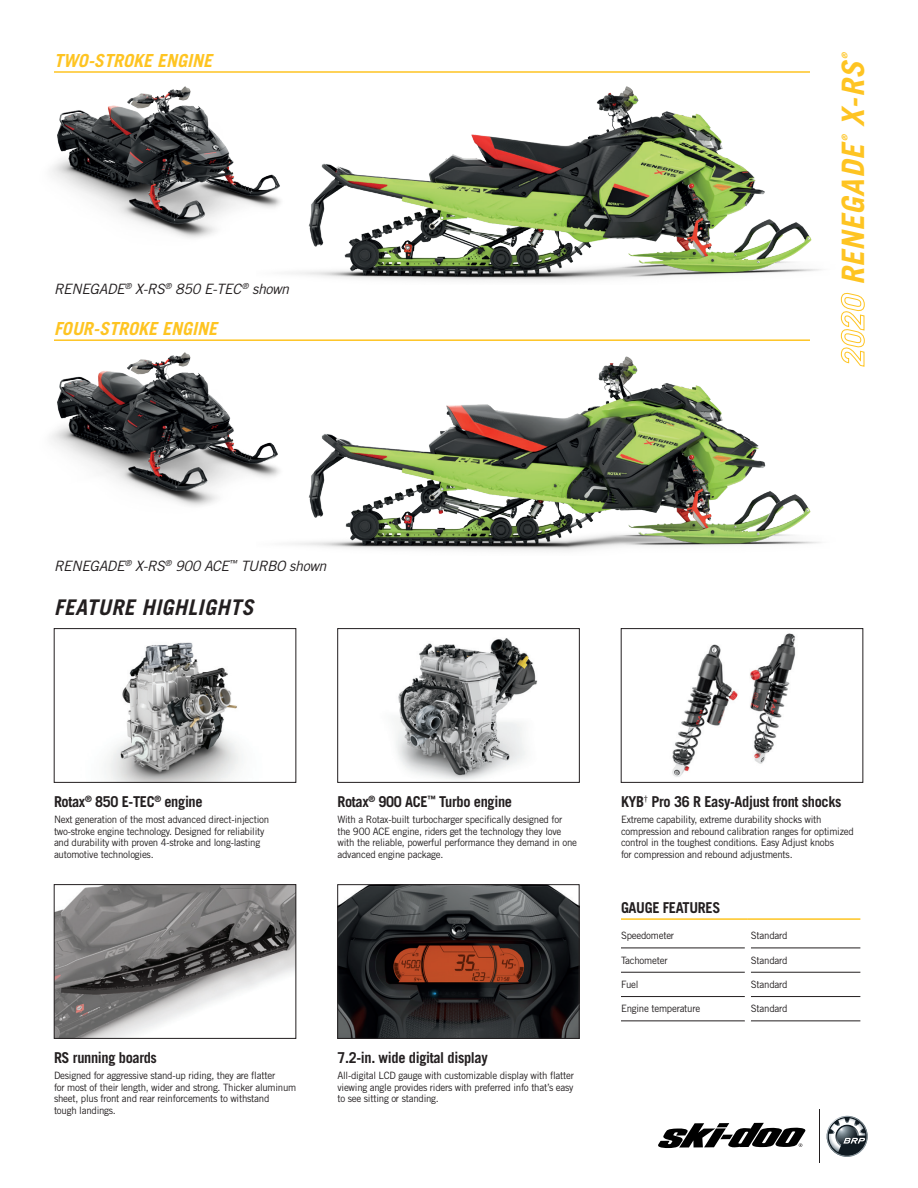
<style>
.page{position:relative;width:918px;height:1188px;background:#fff}
.page>*{position:absolute;margin:0;border:0;box-sizing:border-box;transform-origin:0 0}
.t1{font:italic 700 30.9px "Trade Gothic LT Std";color:#fec422}
.t2{font:italic 700 21.6px "Trade Gothic LT Std";letter-spacing:.02em;color:#231f20}
.t3{font:italic 700 18px "Trade Gothic LT Std";color:#fec422}
.t4{font:700 15px "Trade Gothic LT Std";letter-spacing:-.025em;color:#231f20;scale:.96 1}
.t5{font:italic 14.25px "Trade Gothic LT Std";letter-spacing:-.03em;color:#231f20}
.t6{font:10.2px/11.6px "Trade Gothic LT Std";letter-spacing:-.025em;color:#231f20;scale:.96 1}
.t7{font:italic 700 7.8px "Trade Gothic LT Std";color:#fec422}
</style>
<div class="page">
<img style="left:292px;top:316px;width:549px;height:235px">
<img style="left:291px;top:86px;width:530px;height:195px">
<img style="left:105px;top:642px;width:138px;height:139px">
<div style="left:54px;top:628px;width:242px;height:155px;border:1px solid #231f20"></div>
<img style="left:396px;top:638px;width:142px;height:142px">
<div style="left:338px;top:628px;width:242px;height:155px;border:1px solid #231f20"></div>
<img style="left:672px;top:633px;width:124px;height:144px">
<div style="left:621px;top:628px;width:242px;height:155px;border:1px solid #231f20"></div>
<img style="left:56px;top:886px;width:238px;height:151px">
<div style="left:54px;top:884px;width:242px;height:155px;border:1px solid #231f20"></div>
<img style="left:52px;top:86px;width:229px;height:152px">
<img style="left:51px;top:352px;width:229px;height:154px">
<svg style="left:841px;top:292px;width:24px;height:75px"></svg>
<hr style="left:54px;top:339px;width:756px;height:2px;background:#fec422">
<hr style="left:54px;top:71px;width:756px;height:2px;background:#fec422">
<img style="left:340px;top:886px;width:237px;height:151px">
<div style="left:338px;top:884px;width:241px;height:155px;border:1px solid #231f20"></div>
<svg style="left:658px;top:1123px;width:147px;height:25px"></svg>
<hr style="left:819px;top:1110px;width:1px;height:53px;background:#231f20">
<svg style="left:826px;top:1115px;width:42px;height:42px"></svg>
<hr style="left:621px;top:948px;width:124px;height:1px;background:#231f20">
<hr style="left:751px;top:948px;width:109px;height:1px;background:#231f20">
<hr style="left:621px;top:972px;width:124px;height:1px;background:#231f20">
<hr style="left:751px;top:972px;width:109px;height:1px;background:#231f20">
<hr style="left:621px;top:996px;width:124px;height:1px;background:#231f20">
<hr style="left:751px;top:996px;width:109px;height:1px;background:#231f20">
<hr style="left:621px;top:1021px;width:124px;height:1px;background:#231f20">
<hr style="left:751px;top:1021px;width:109px;height:1px;background:#231f20">
<hr style="left:621px;top:918px;width:127px;height:2px;background:#fec422">
<hr style="left:748px;top:918px;width:112px;height:2px;background:#fec422">
<h3 class="t3" style="left:54px;top:50px;width:160px">TWO-STROKE ENGINE</h3>
<h3 class="t5" style="left:54px;top:281px;width:237px">RENEGADE<sup>®</sup> X-RS<sup>®</sup> 850 E-TEC<sup>®</sup> shown</h3>
<h3 class="t3" style="left:54px;top:318px;width:165px">FOUR-STROKE ENGINE</h3>
<p class="t7" style="left:840px;top:59px;width:9px;rotate:-90deg">®</p>
<h1 class="t1" style="left:834px;top:127px;width:68px;rotate:-90deg">X-RS</h1>
<p class="t7" style="left:840px;top:141px;width:9px;rotate:-90deg">®</p>
<h1 class="t1" style="left:834px;top:285px;width:145px;rotate:-90deg">RENEGADE</h1>
<h3 class="t5" style="left:54px;top:557px;width:274px">RENEGADE<sup>®</sup> X-RS<sup>®</sup> 900 ACE<sup>™</sup> TURBO shown</h3>
<h2 class="t2" style="left:54px;top:594px;width:201px">FEATURE HIGHLIGHTS</h2>
<h3 class="t4" style="left:54px;top:792px;width:156px">Rotax<sup>®</sup> 850 E-TEC<sup>®</sup> engine</h3>
<p class="t6" style="left:54px;top:814px;width:226px">Next generation of the most advanced direct-injection two-stroke engine technology. Designed for reliability and durability with proven 4-stroke and long-lasting automotive technologies.</p>
<h3 class="t4" style="left:338px;top:792px;width:183px">Rotax<sup>®</sup> 900 ACE<sup>™</sup> Turbo engine</h3>
<p class="t6" style="left:338px;top:814px;width:251px">With a Rotax-built turbocharger specifically designed for the 900 ACE engine, riders get the technology they love with the reliable, powerful performance they demand in one advanced engine package.</p>
<h3 class="t4" style="left:54px;top:1048px;width:109px">RS running boards</h3>
<p class="t6" style="left:54px;top:1070px;width:254px">Designed for aggressive stand-up riding, they are flatter<br>for most of their length, wider and strong. Thicker aluminum sheet, plus front and rear reinforcements to withstand<br>tough landings.</p>
<h3 class="t4" style="left:338px;top:1048px;width:158px">7.2-in. wide digital display</h3>
<p class="t6" style="left:338px;top:1070px;width:248px;text-align:justify">All-digital LCD gauge with customizable display with flatter viewing angle provides riders with preferred info that’s easy to see sitting or standing.</p>
<h3 class="t4" style="left:621px;top:792px;width:231px">KYB<sup>†</sup> Pro 36 R Easy-Adjust front shocks</h3>
<p class="t6" style="left:621px;top:813px;width:244px">Extreme capability, extreme durability shocks with compression and rebound calibration ranges for optimized control in the toughest conditions. Easy Adjust knobs<br>for compression and rebound adjustments.</p>
<h3 class="t4" style="left:621px;top:898px;width:105px">GAUGE FEATURES</h3>
<p class="t6" style="left:621px;top:930px;width:57px">Speedometer</p>
<p class="t6" style="left:751px;top:930px;width:40px">Standard</p>
<p class="t6" style="left:621px;top:954px;width:50px">Tachometer</p>
<p class="t6" style="left:751px;top:954px;width:40px">Standard</p>
<p class="t6" style="left:621px;top:979px;width:20px">Fuel</p>
<p class="t6" style="left:751px;top:979px;width:40px">Standard</p>
<p class="t6" style="left:621px;top:1003px;width:84px">Engine temperature</p>
<p class="t6" style="left:751px;top:1003px;width:40px">Standard</p>
</div>
